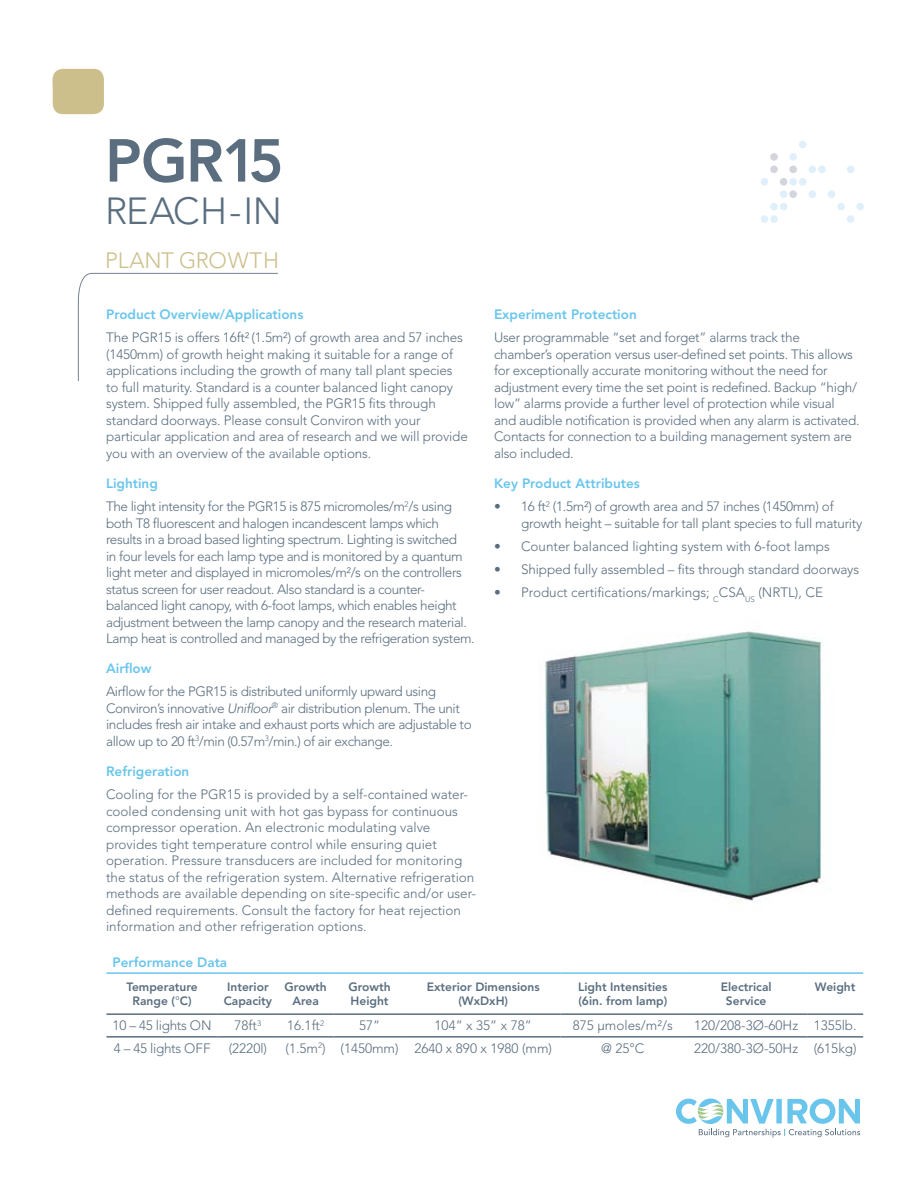
<style>
.page{position:relative;width:918px;height:1188px;background:#fff}
.page>*{position:absolute;margin:0;border:0;box-sizing:border-box;transform-origin:0 0}
.t1{font:800 60px "Avenir";letter-spacing:-.03em;color:#5a6e7f}
.t2{font:300 37.5px "Avenir";color:#5a6e7f}
.t3{font:300 22.05px "Avenir";color:#ccbf8b}
.t4{font:300 13.5px/16.5px "Avenir";letter-spacing:-.02em;color:#5a6e7f}
.t5{font:300 13.5px/16.5px "Avenir";color:#5a6e7f}
.t6{font:800 13.5px "Avenir";color:#69c5ec}
.t7{font:800 12px/13.5px "Avenir";color:#5a6e7f;text-align:center}
.s1{font-weight:800;color:#69c5ec}
.s2{font-style:italic}
.s3{font-weight:300}
</style>
<div class="page">
<img style="left:544px;top:631px;width:280px;height:270px">
<svg style="left:676px;top:1098px;width:184px;height:40px"></svg>
<svg style="left:78px;top:273px;width:200px;height:108px"></svg>
<div style="left:847px;top:215px;width:7px;height:8px;background:#e0f0fa;border-radius:50%"></div>
<div style="left:770px;top:215px;width:8px;height:8px;background:#e0f0fa;border-radius:50%"></div>
<div style="left:761px;top:215px;width:7px;height:8px;background:#e0f0fa;border-radius:50%"></div>
<div style="left:856px;top:203px;width:8px;height:7px;background:#e0f0fa;border-radius:50%"></div>
<div style="left:837px;top:203px;width:8px;height:7px;background:#e0f0fa;border-radius:50%"></div>
<div style="left:780px;top:203px;width:7px;height:7px;background:#e0f0fa;border-radius:50%"></div>
<div style="left:770px;top:203px;width:8px;height:7px;background:#e0f0fa;border-radius:50%"></div>
<div style="left:828px;top:190px;width:7px;height:8px;background:#e0f0fa;border-radius:50%"></div>
<div style="left:809px;top:190px;width:7px;height:8px;background:#e0f0fa;border-radius:50%"></div>
<div style="left:789px;top:190px;width:8px;height:8px;background:#d2d6dc;border-radius:50%"></div>
<div style="left:780px;top:190px;width:7px;height:8px;background:#e0f0fa;border-radius:50%"></div>
<div style="left:799px;top:178px;width:8px;height:8px;background:#e0f0fa;border-radius:50%"></div>
<div style="left:789px;top:178px;width:8px;height:8px;background:#e0f0fa;border-radius:50%"></div>
<div style="left:780px;top:178px;width:7px;height:8px;background:#d2d6dc;border-radius:50%"></div>
<div style="left:761px;top:178px;width:7px;height:8px;background:#e0f0fa;border-radius:50%"></div>
<div style="left:847px;top:166px;width:7px;height:7px;background:#e0f0fa;border-radius:50%"></div>
<div style="left:818px;top:166px;width:8px;height:7px;background:#e0f0fa;border-radius:50%"></div>
<div style="left:809px;top:166px;width:7px;height:7px;background:#e0f0fa;border-radius:50%"></div>
<div style="left:789px;top:166px;width:8px;height:7px;background:#d2d6dc;border-radius:50%"></div>
<div style="left:770px;top:166px;width:8px;height:7px;background:#d2d6dc;border-radius:50%"></div>
<div style="left:789px;top:153px;width:8px;height:8px;background:#e0f0fa;border-radius:50%"></div>
<div style="left:770px;top:153px;width:8px;height:8px;background:#d2d6dc;border-radius:50%"></div>
<div style="left:799px;top:141px;width:8px;height:7px;background:#e0f0fa;border-radius:50%"></div>
<div style="left:53px;top:69px;width:51px;height:45px;background:#ccbf8b;border-radius:10px"></div>
<hr style="left:106px;top:972px;width:112px;height:2px;background:#69c5ec">
<hr style="left:218px;top:972px;width:60px;height:2px;background:#69c5ec">
<hr style="left:278px;top:972px;width:55px;height:2px;background:#69c5ec">
<hr style="left:333px;top:972px;width:73px;height:2px;background:#69c5ec">
<hr style="left:406px;top:972px;width:155px;height:2px;background:#69c5ec">
<hr style="left:561px;top:972px;width:124px;height:2px;background:#69c5ec">
<hr style="left:685px;top:972px;width:122px;height:2px;background:#69c5ec">
<hr style="left:807px;top:972px;width:56px;height:2px;background:#69c5ec">
<hr style="left:106px;top:1013px;width:112px;height:2px;background:#5a6e7f">
<hr style="left:218px;top:1013px;width:60px;height:2px;background:#5a6e7f">
<hr style="left:278px;top:1013px;width:55px;height:2px;background:#5a6e7f">
<hr style="left:333px;top:1013px;width:73px;height:2px;background:#5a6e7f">
<hr style="left:406px;top:1013px;width:155px;height:2px;background:#5a6e7f">
<hr style="left:561px;top:1013px;width:124px;height:2px;background:#5a6e7f">
<hr style="left:685px;top:1013px;width:122px;height:2px;background:#5a6e7f">
<hr style="left:807px;top:1013px;width:56px;height:2px;background:#5a6e7f">
<hr style="left:106px;top:1036px;width:112px;height:2px;background:#5a6e7f">
<hr style="left:218px;top:1036px;width:60px;height:2px;background:#5a6e7f">
<hr style="left:278px;top:1036px;width:55px;height:2px;background:#5a6e7f">
<hr style="left:333px;top:1036px;width:73px;height:2px;background:#5a6e7f">
<hr style="left:406px;top:1036px;width:155px;height:2px;background:#5a6e7f">
<hr style="left:561px;top:1036px;width:124px;height:2px;background:#5a6e7f">
<hr style="left:685px;top:1036px;width:122px;height:2px;background:#5a6e7f">
<hr style="left:807px;top:1036px;width:56px;height:2px;background:#5a6e7f">
<h1 class="t1" style="left:105px;top:125px;width:180px">PGR15</h1>
<h2 class="t2" style="left:105px;top:189px;width:46px">Reac</h2>
<h2 class="t2" style="left:200px;top:189px;width:75px">h-In</h2>
<h3 class="t3" style="left:105px;top:248px;width:171px">PLANT GROWTH</h3>
<p class="t6" style="left:106px;top:306px;width:199px">Product Overview/Applications</p>
<p class="t4" style="left:106px;top:330px;width:363px">The PGR15 is offers 16ft²(1.5m²) of growth area and 57 inches (1450mm) of growth height making it suitable for a range of applications including the growth of many tall plant species to full maturity. Standard is a counter balanced light canopy system. Shipped fully assembled, the PGR15 fits through standard doorways. Please consult Conviron with your particular application and area of research and we will provide you with an overview of the available options.</p>
<p class="t4" style="left:106px;top:472px;width:348px;line-height:23.2px"><span class="s1">Lighting<br></span>The light intensity for the PGR15 is 875 micromoles/m<sup>2</sup>/s using</p>
<p class="t4" style="left:106px;top:515px;width:370px">both T8 fluorescent and halogen incandescent lamps which results in a broad based lighting spectrum. Lighting is switched<br>in four levels for each lamp type and is monitored by a quantum light meter and displayed in micromoles/m²/s on the controllers status screen for user readout. Also standard is a counter&shy;balanced light canopy, with 6-foot lamps, which enables height adjustment between the lamp canopy and the research material.<br>Lamp heat is controlled and managed by the refrigeration system.</p>
<p class="t6" style="left:106px;top:660px;width:47px">Airflow</p>
<p class="t4" style="left:106px;top:683px;width:367px">Airflow for the PGR15 is distributed uniformly upward using Conviron’s innovative <span class="s2">Unifloor</span><sup>®</sup> air distribution plenum. The unit includes fresh air intake and exhaust ports which are adjustable to allow up to 20 ft<sup>3</sup>/min (0.57m<sup>3</sup>/min.) of air exchange.</p>
<p class="t6" style="left:106px;top:763px;width:85px">Refrigeration</p>
<p class="t5" style="left:106px;top:786px;width:371px">Cooling for the PGR15 is provided by a self-contained water&shy;cooled condensing unit with hot gas bypass for continuous compressor operation. An electronic modulating valve provides tight temperature control while ensuring quiet operation. Pressure transducers are included for monitoring the status of the refrigeration system. Alternative refrigeration methods are available depending on site-specific and/or user&shy;defined requirements. Consult the factory for heat rejection information and other refrigeration options.</p>
<p class="t6" style="left:494px;top:306px;width:144px">Experiment Protection</p>
<p class="t4" style="left:494px;top:329px;width:367px">User programmable “set and forget” alarms track the chamber’s operation versus user-defined set points. This allows for exceptionally accurate monitoring without the need for adjustment every time the set point is redefined. Backup “high/ low” alarms provide a further level of protection while visual and audible notification is provided when any alarm is activated.<br>Contacts for connection to a building management system are also included.</p>
<p class="t6" style="left:494px;top:475px;width:147px">Key Product Attributes</p>
<p class="t4" style="left:521px;top:498px;width:343px;text-indent:-27px">• 16 ft<sup>2</sup> (1.5m²) of growth area and 57 inches (1450mm) of growth height – suitable for tall plant species to full maturity</p>
<p class="t5" style="left:494px;top:538px;width:337px">• Counter balanced lighting system with 6-foot lamps</p>
<p class="t4" style="left:494px;top:561px;width:367px">• Shipped fully assembled – fits through standard doorways</p>
<p class="t5" style="left:494px;top:585px;width:330px">• Product certifications/markings; <sub>C</sub>CSA<sub>US</sub> (NRTL), CE</p>
<p class="t6" style="left:112px;top:954px;width:116px">Performance Data</p>
<p class="t7" style="left:126px;top:981px;width:73px">Temperature<br>Range (<span class="s3">°</span>C)</p>
<p class="t7" style="left:224px;top:981px;width:50px;text-align:left">Interior<br>Capacity</p>
<p class="t7" style="left:285px;top:981px;width:44px">Growth<br>Area</p>
<p class="t7" style="left:348px;top:981px;width:44px;text-align:left">Growth<br>Height</p>
<p class="t7" style="left:427px;top:981px;width:115px">Exterior Dimensions (WxDxH)</p>
<p class="t7" style="left:578px;top:981px;width:91px;text-align:left">Light Intensities (6in. from lamp)</p>
<p class="t7" style="left:721px;top:981px;width:52px">Electrical<br>Service</p>
<p class="t7" style="left:815px;top:981px;width:42px">Weight</p>
<p class="t4" style="left:113px;top:1017px;width:89px">10 – 45 lights on</p>
<p class="t4" style="left:235px;top:1017px;width:28px">78ft<sup>3</sup></p>
<p class="t4" style="left:287px;top:1017px;width:39px">16.1ft<sup>2</sup></p>
<p class="t4" style="left:359px;top:1017px;width:23px">57”</p>
<p class="t4" style="left:435px;top:1017px;width:99px">104” x 35” x 78”</p>
<p class="t5" style="left:573px;top:1017px;width:101px">875 µmoles/m²/s</p>
<p class="t5" style="left:694px;top:1017px;width:164px">120/208-3Ø-60H z 1355lb.</p>
<p class="t4" style="left:114px;top:1040px;width:98px">4 – 45 lights off</p>
<p class="t4" style="left:229px;top:1040px;width:40px">(2220l)</p>
<p class="t5" style="left:286px;top:1040px;width:268px">(1.5m<sup>2</sup>) (1450mm) 2640 x 890 x 1980 (mm)</p>
<p class="t4" style="left:601px;top:1040px;width:45px">@ 25°C</p>
<p class="t5" style="left:694px;top:1040px;width:164px">220/380-3Ø-50H z (615kg)</p>
</div>
